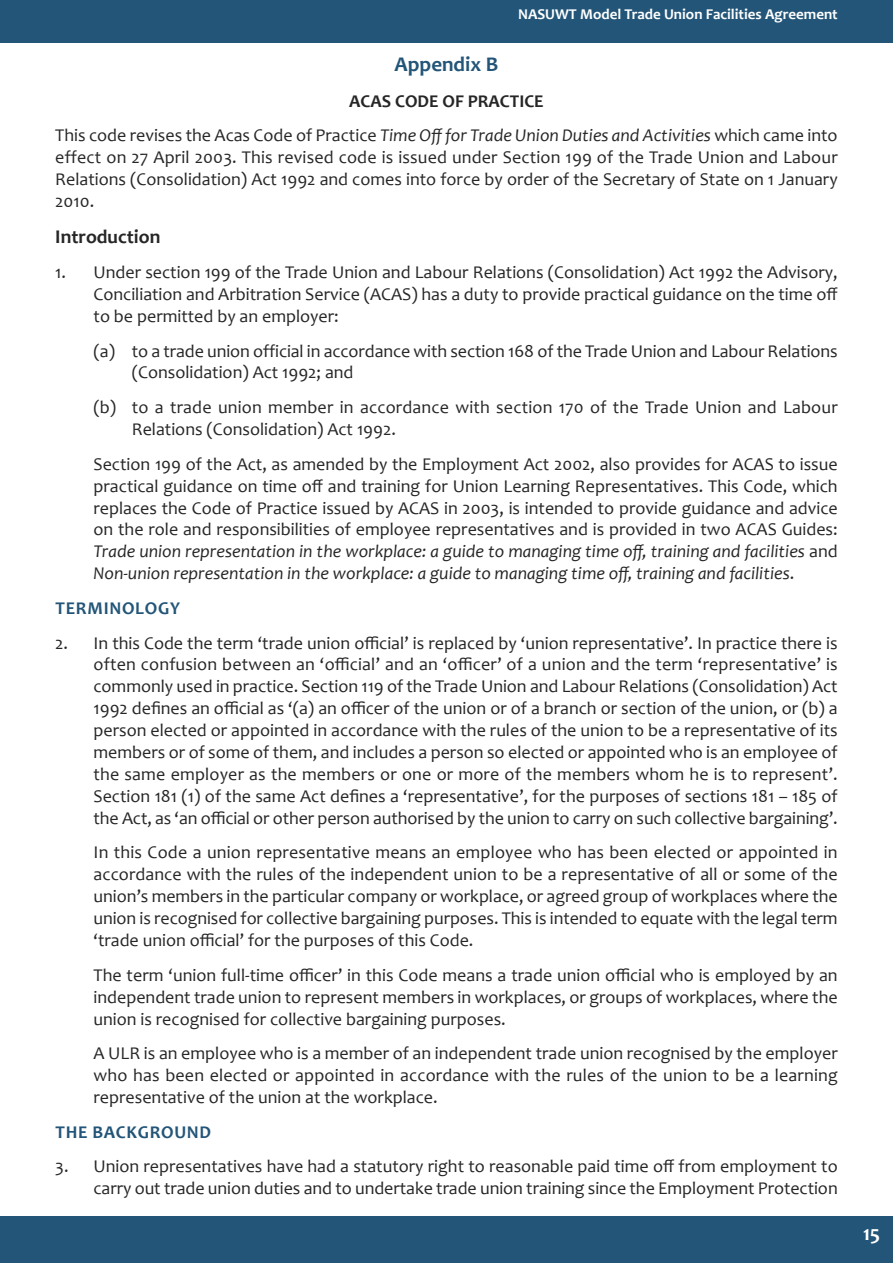
<style>
.page{position:relative;width:893px;height:1263px;background:#fff}
.page>*{position:absolute;margin:0;border:0;box-sizing:border-box;transform-origin:0 0}
.t1{font:700 21px "Candara";color:#235578}
.t2{font:700 21px "Candara";color:#fff}
.t3{font:700 19.5px "Candara";color:#272627}
.t4{font:18px/21.9px "Candara";color:#272627;text-align:justify}
.t5{font:700 18px "Candara";letter-spacing:.04em;color:#235578}
.t6{font:700 15px "Candara";color:#fff}
.s1{font-weight:700}
.s2{font-style:italic}
</style>
<div class="page">
<div style="left:0;top:1216px;width:893px;height:47px;background:#235578"></div>
<div style="left:0;top:0;width:893px;height:43px;background:#235578"></div>
<p class="t6" style="left:518px;top:5px;width:321px">NASUWT Model Trade Union Facilities Agreement</p>
<p class="t1" style="left:395px;top:51px;width:105px">Appendix B</p>
<p class="t4" style="left:55px;top:83px;width:784px;line-height:34.7px;text-align:center"><span class="s1">ACAS CODE OF PRACTICE<br></span>This code revises the Acas Code of Practice <span class="s2">Time Off for Trade Union Duties and Activities</span> which came into</p>
<p class="t4" style="left:55px;top:146px;width:784px">effect on 27 April 2003. This revised code is issued under Section 199 of the Trade Union and Labour Relations (Consolidation) Act 1992 and comes into force by order of the Secretary of State on 1 January 2010.</p>
<p class="t3" style="left:55px;top:224px;width:107px">Introduction</p>
<p class="t4" style="left:94px;top:261px;width:746px;text-indent:-38px">1. Under section 199 of the Trade Union and Labour Relations (Consolidation) Act 1992 the Advisory, Conciliation and Arbitration Service (ACAS) has a duty to provide practical guidance on the time off to be permitted by an employer:</p>
<p class="t4" style="left:132px;top:339px;width:707px;text-indent:-38px">(a) to a trade union official in accordance with section 168 of the Trade Union and Labour Relations (Consolidation) Act 1992; and</p>
<p class="t4" style="left:132px;top:396px;width:707px;text-indent:-38px">(b) to a trade union member in accordance with section 170 of the Trade Union and Labour<br>Relations (Consolidation) Act 1992.</p>
<p class="t4" style="left:94px;top:453px;width:746px">Section 199 of the Act, as amended by the Employment Act 2002, also provides for ACAS to issue practical guidance on time off and training for Union Learning Representatives. This Code, which replaces the Code of Practice issued by ACAS in 2003, is intended to provide guidance and advice on the role and responsibilities of employee representatives and is provided in two ACAS Guides:<br><span class="s2">Trade union representation in the workplace: a guide to managing time off, training and facilities</span> and <span class="s2">Non-union representation in the workplace: a guide to managing time off, training and facilities</span>.</p>
<p class="t5" style="left:56px;top:597px;width:126px">TERMINOLOGY</p>
<p class="t4" style="left:94px;top:631px;width:746px;text-indent:-38px">2. In this Code the term ‘trade union official’ is replaced by ‘union representative’. In practice there is often confusion between an ‘official’ and an ‘officer’ of a union and the term ‘representative’ is commonly used in practice. Section 119 of the Trade Union and Labour Relations (Consolidation) Act 1992 defines an official as ‘(a) an officer of the union or of a branch or section of the union, or (b) a person elected or appointed in accordance with the rules of the union to be a representative of its members or of some of them, and includes a person so elected or appointed who is an employee of the same employer as the members or one or more of the members whom he is to represent’.<br>Section 181 (1) of the same Act defines a ‘representative’, for the purposes of sections 181 – 185 of the Act, as ‘an official or other person authorised by the union to carry on such collective bargaining’.</p>
<p class="t4" style="left:94px;top:841px;width:746px">In this Code a union representative means an employee who has been elected or appointed in accordance with the rules of the independent union to be a representative of all or some of the union’s members in the particular company or workplace, or agreed group of workplaces where the union is recognised for collective bargaining purposes. This is intended to equate with the legal term ‘trade union official’ for the purposes of this Code.</p>
<p class="t4" style="left:94px;top:964px;width:746px">The term ‘union full-time officer’ in this Code means a trade union official who is employed by an independent trade union to represent members in workplaces, or groups of workplaces, where the union is recognised for collective bargaining purposes.</p>
<p class="t4" style="left:94px;top:1042px;width:746px">A ULR is an employee who is a member of an independent trade union recognised by the employer who has been elected or appointed in accordance with the rules of the union to be a learning representative of the union at the workplace.</p>
<p class="t5" style="left:56px;top:1120px;width:157px">THE BACKGROUND</p>
<p class="t4" style="left:55px;top:1155px;width:784px;text-align:right">3. Union representatives have had a statutory right to reasonable paid time off from employment to carry out trade union duties and to undertake trade union training since the Employment Protection</p>
<p class="t2" style="left:863px;top:1220px;width:18px">15</p>
</div>
